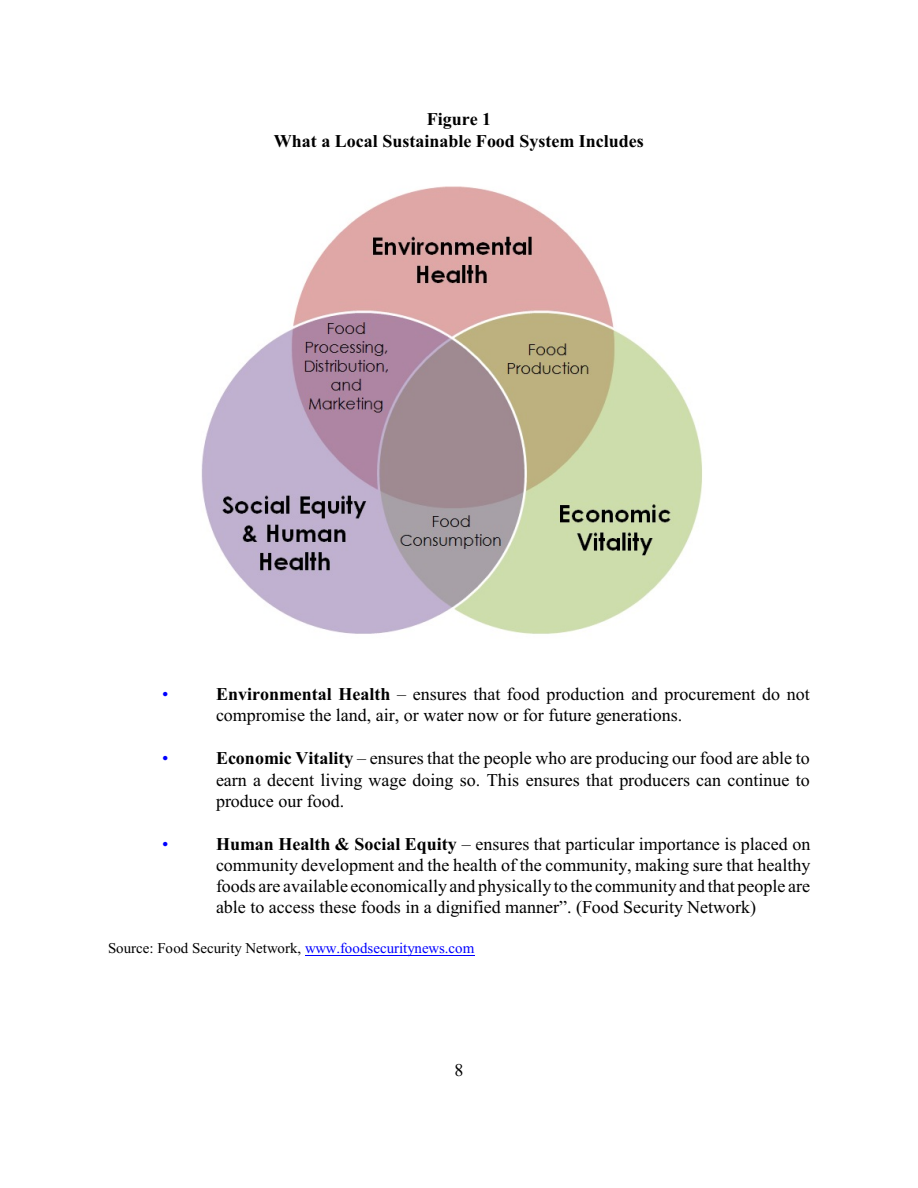
<style>
.page{position:relative;width:918px;height:1188px;background:#fff}
.page>*{position:absolute;margin:0;border:0;box-sizing:border-box;transform-origin:0 0}
.t1{font:18px/21.3px "Times New Roman";color:#000;text-align:justify}
.t2{font:700 18px/21.3px "Times New Roman";color:#000;text-align:center}
.t3{font:18px "Times New Roman";color:#00f}
.t4{font:15px "Times New Roman";color:#000}
.s1{font-weight:700}
.s2{color:#00f}
</style>
<div class="page">
<hr style="left:305px;top:955px;width:169px;height:1px;background:#00f">
<img style="left:201px;top:186px;width:502px;height:448px">
<p class="t2" style="left:274px;top:110px;width:371px">Figure 1<br>What a Local Sustainable Food System Includes</p>
<p class="t3" style="left:162px;top:688px;width:8px">•</p>
<p class="t1" style="left:216px;top:685px;width:595px"><span class="s1">Environmental Health</span> – ensures that food production and procurement do not compromise the land, air, or water now or for future generations.</p>
<p class="t3" style="left:162px;top:752px;width:8px">•</p>
<p class="t1" style="left:216px;top:749px;width:595px"><span class="s1">Economic Vitality</span> – ensures that the people who are producing our food are able to earn a decent living wage doing so. This ensures that producers can continue to produce our food.</p>
<p class="t3" style="left:162px;top:837px;width:8px">•</p>
<p class="t1" style="left:216px;top:835px;width:596px"><span class="s1">Human Health &amp; Social Equity</span> – ensures that particular importance is placed on community development and the health of the community, making sure that healthy foods are available economicallyand physicallyto the community and that people are able to access these foods in a dignified manner”. (Food Security Network)</p>
<p class="t4" style="left:108px;top:943px;width:368px">Source: Food Security Network, <span class="s2">www.foodsecuritynews.com</span></p>
<p class="t1" style="left:454px;top:1061px;width:10px">8</p>
</div>
